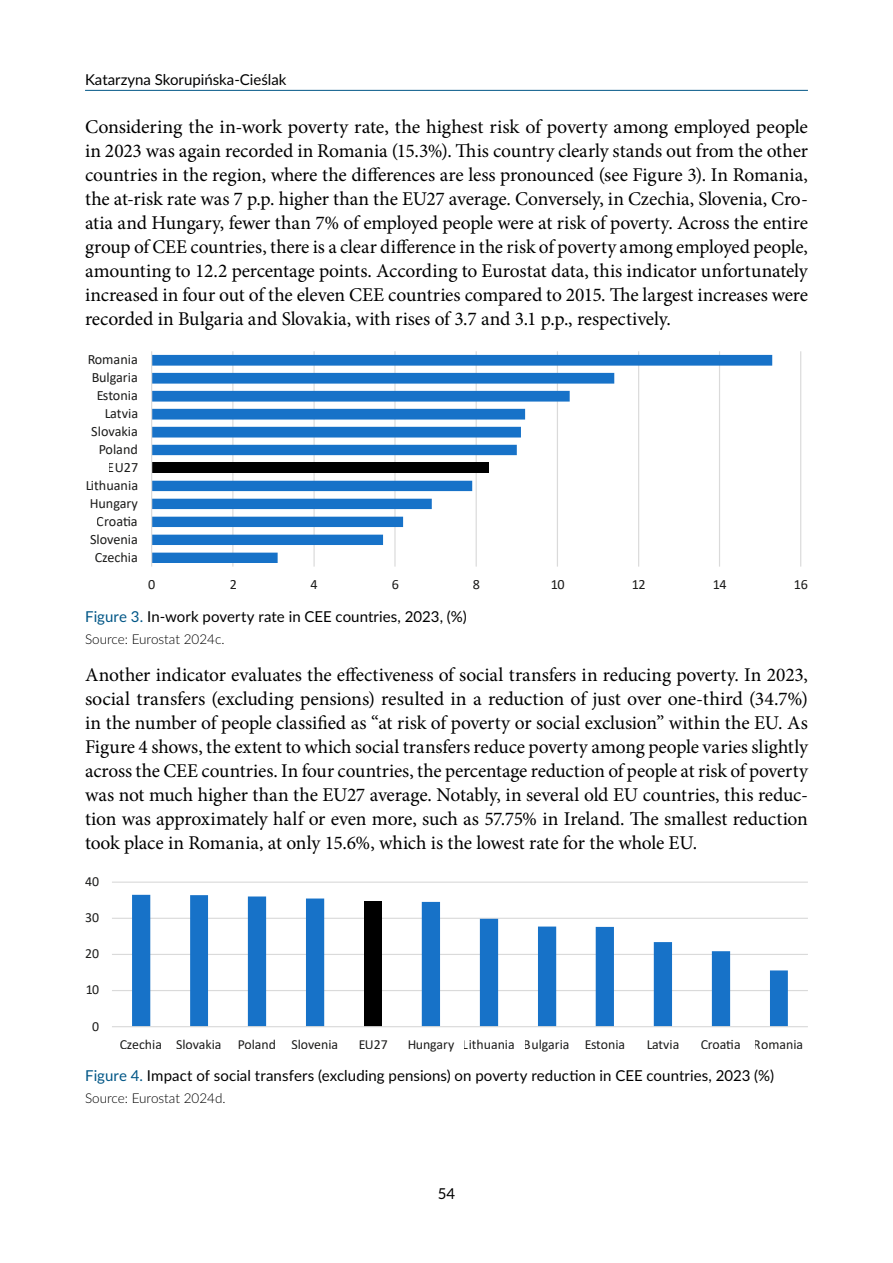
<style>
.page{position:relative;width:893px;height:1263px;background:#fff}
.page>*{position:absolute;margin:0;border:0;box-sizing:border-box;transform-origin:0 0}
.txt{font:19.5px/24px "Minion Pro";letter-spacing:-.005em;color:#000;text-align:justify}
.Rysunek_H{font:15px "Lato";letter-spacing:.005em;color:#000}
.t1{font:14.1px "Calibri";color:#1c1c1b}
.t2{font:13.8px "Calibri";color:#1c1c1b}
.Source{font:300 13.5px "Lato";color:#000}
.s1{color:#005686}
</style>
<div class="page">
<hr style="left:85px;top:90px;width:723px;height:1px;background:#005686">
<hr style="left:800px;top:351px;width:1px;height:216px;background:#dadada">
<hr style="left:719px;top:351px;width:1px;height:216px;background:#dadada">
<hr style="left:638px;top:351px;width:1px;height:216px;background:#dadada">
<hr style="left:557px;top:351px;width:1px;height:216px;background:#dadada">
<hr style="left:476px;top:351px;width:1px;height:216px;background:#dadada">
<hr style="left:394px;top:351px;width:2px;height:216px;background:#dadada">
<hr style="left:313px;top:351px;width:2px;height:216px;background:#dadada">
<hr style="left:232px;top:351px;width:1px;height:216px;background:#dadada">
<svg style="left:152px;top:355px;width:620px;height:208px"></svg>
<hr style="left:151px;top:351px;width:1px;height:216px;background:#dadada">
<hr style="left:112px;top:881px;width:696px;height:2px;background:#dadada">
<hr style="left:112px;top:918px;width:696px;height:1px;background:#dadada">
<hr style="left:112px;top:954px;width:696px;height:1px;background:#dadada">
<hr style="left:112px;top:990px;width:696px;height:1px;background:#dadada">
<svg style="left:132px;top:895px;width:656px;height:131px"></svg>
<hr style="left:112px;top:1026px;width:696px;height:1px;background:#dadada">
<p class="Rysunek_H" style="left:85px;top:68px;width:203px">Katarzyna Skorupińska-Cieślak</p>
<p class="txt" style="left:85px;top:115px;width:724px">Considering the in-work poverty rate, the highest risk of poverty among employed people in 2023 was again recorded in Romania (15.3%). This country clearly stands out from the other countries in the region, where the differences are less pronounced (see Figure 3). In Romania, the at-risk rate was 7 p.p. higher than the EU27 average. Conversely, in Czechia, Slovenia, Cro&shy;atia and Hungary, fewer than 7% of employed people were at risk of poverty. Across the entire group of CEE countries, there is a clear difference in the risk of poverty among employed people, amounting to 12.2 percentage points. According to Eurostat data, this indicator unfortunately increased in four out of the eleven CEE countries compared to 2015. The largest increases were recorded in Bulgaria and Slovakia, with rises of 3.7 and 3.1 p.p., respectively.</p>
<p class="t1" style="left:87px;top:350px;width:52px">Romania</p>
<p class="t1" style="left:91px;top:368px;width:48px">Bulgaria</p>
<p class="t1" style="left:96px;top:386px;width:43px">Estonia</p>
<p class="t1" style="left:104px;top:404px;width:35px">Latvia</p>
<p class="t1" style="left:91px;top:422px;width:48px">Slovakia</p>
<p class="t1" style="left:99px;top:440px;width:41px">Poland</p>
<p class="t1" style="left:108px;top:458px;width:32px">EU27</p>
<p class="t1" style="left:85px;top:476px;width:55px">Lithuania</p>
<p class="t1" style="left:90px;top:493px;width:50px">Hungary</p>
<p class="t1" style="left:97px;top:511px;width:43px">Croatia</p>
<p class="t1" style="left:90px;top:529px;width:49px">Slovenia</p>
<p class="t1" style="left:95px;top:547px;width:45px">Czechia</p>
<p class="t1" style="left:148px;top:575px;width:9px">0</p>
<p class="t1" style="left:229px;top:575px;width:9px">2</p>
<p class="t1" style="left:310px;top:575px;width:9px">4</p>
<p class="t1" style="left:391px;top:575px;width:9px">6</p>
<p class="t1" style="left:473px;top:575px;width:9px">8</p>
<p class="t1" style="left:550px;top:575px;width:16px">10</p>
<p class="t1" style="left:631px;top:575px;width:16px">12</p>
<p class="t1" style="left:712px;top:575px;width:16px">14</p>
<p class="t1" style="left:794px;top:575px;width:16px">16</p>
<p class="Rysunek_H" style="left:85px;top:605px;width:383px"><span class="s1">Figure 3.</span> In-work poverty rate in CEE countries, 2023, (%)</p>
<p class="Source" style="left:85px;top:630px;width:141px">Source: Eurostat 2024c.</p>
<p class="txt" style="left:85px;top:662px;width:724px">Another indicator evaluates the effectiveness of social transfers in reducing poverty. In 2023, social transfers (excluding pensions) resulted in a reduction of just over one-third (34.7%) in the number of people classified as “at risk of poverty or social exclusion” within the EU. As Figure 4 shows, the extent to which social transfers reduce poverty among people varies slightly across the CEE countries. In four countries, the percentage reduction of people at risk of poverty was not much higher than the EU27 average. Notably, in several old EU countries, this reduc&shy;tion was approximately half or even more, such as 57.75% in Ireland. The smallest reduction took place in Romania, at only 15.6%, which is the lowest rate for the whole EU.</p>
<p class="t2" style="left:85px;top:872px;width:16px">40</p>
<p class="t2" style="left:85px;top:908px;width:16px">30</p>
<p class="t2" style="left:85px;top:944px;width:16px">20</p>
<p class="t2" style="left:85px;top:980px;width:16px">10</p>
<p class="t2" style="left:92px;top:1017px;width:9px">0</p>
<p class="t2" style="left:120px;top:1035px;width:220px">Czechia Slovakia Poland Slovenia</p>
<p class="t2" style="left:358px;top:1035px;width:31px">EU27</p>
<p class="t2" style="left:407px;top:1035px;width:219px">Hungary Lithuania Bulgaria Estonia</p>
<p class="t2" style="left:646px;top:1035px;width:35px">Latvia</p>
<p class="t2" style="left:700px;top:1035px;width:104px">Croatia Romania</p>
<p class="Rysunek_H" style="left:85px;top:1065px;width:690px"><span class="s1">Figure 4.</span> Impact of social transfers (excluding pensions) on poverty reduction in CEE countries, 2023 (%)</p>
<p class="Source" style="left:85px;top:1089px;width:142px">Source: Eurostat 2024d.</p>
<p class="Rysunek_H" style="left:438px;top:1183px;width:19px">54</p>
</div>
